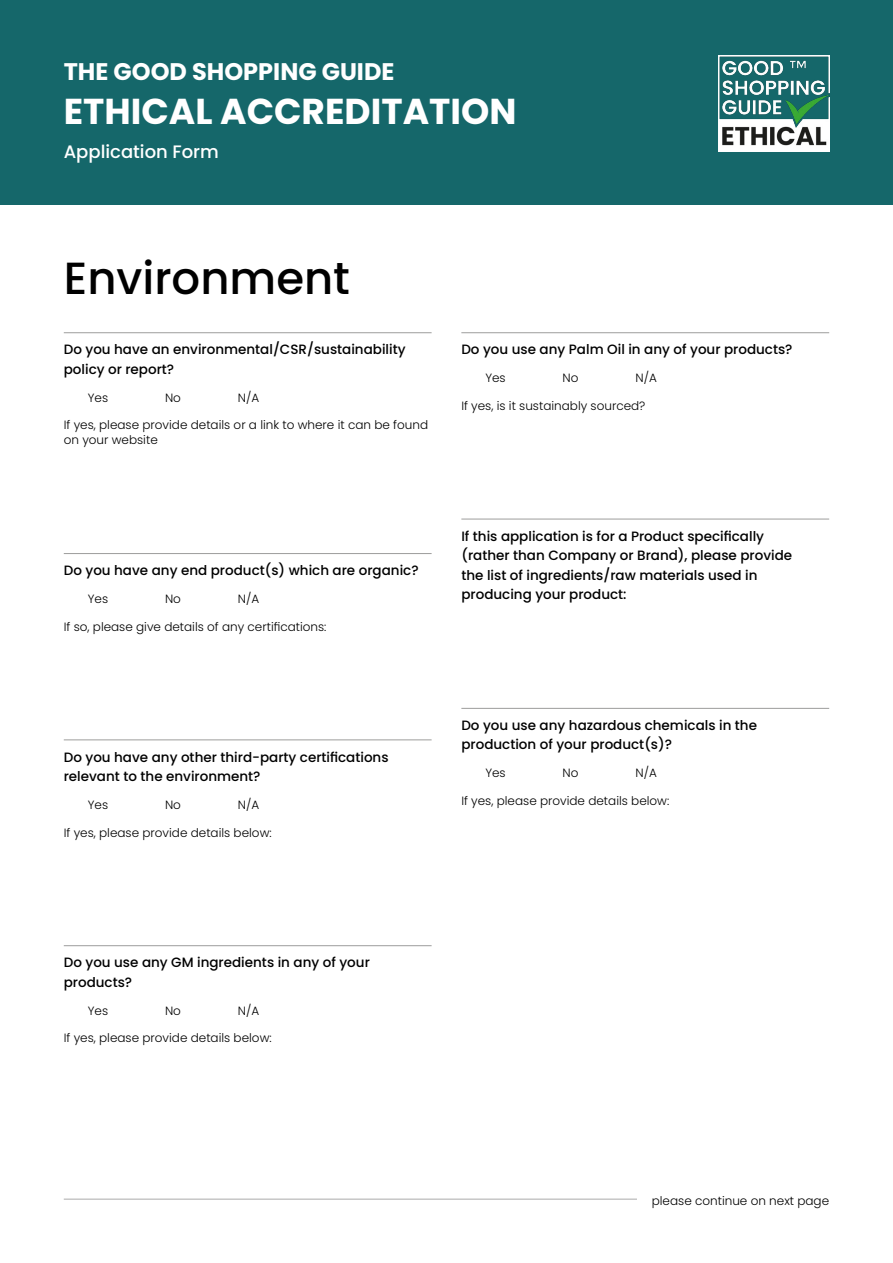
<style>
.page{position:relative;width:893px;height:1263px;background:#fff}
.page>*{position:absolute;margin:0;border:0;box-sizing:border-box;transform-origin:0 0}
.t1{font:500 45px "Poppins";color:#000}
.t2{font:700 36px "Poppins";color:#fff}
.t3{font:700 24px "Poppins";color:#fff}
.t4{font:500 18px "Poppins";color:#fff}
.t5{font:500 13.5px/19.5px "Poppins";color:#000}
.t6{font:300 12px/15px "Poppins";color:#000}
</style>
<div class="page">
<hr style="left:64px;top:332px;width:368px;height:1px;background:#9d9d9c">
<hr style="left:64px;top:553px;width:368px;height:1px;background:#9d9d9c">
<hr style="left:64px;top:739px;width:368px;height:1px;background:#9d9d9c">
<hr style="left:64px;top:945px;width:368px;height:1px;background:#9d9d9c">
<hr style="left:461px;top:332px;width:368px;height:1px;background:#9d9d9c">
<hr style="left:461px;top:519px;width:368px;height:1px;background:#9d9d9c">
<hr style="left:461px;top:708px;width:368px;height:1px;background:#9d9d9c">
<div style="left:0;top:0;width:893px;height:204px;background:#15676a"></div>
<img style="left:718px;top:55px;width:111px;height:96px">
<hr style="left:64px;top:1198px;width:573px;height:2px;background:#c6c6c6">
<h3 class="t3" style="left:64px;top:58px;width:332px">THE GOOD SHOPPING GUIDE</h3>
<h2 class="t2" style="left:64px;top:90px;width:454px">ETHICAL ACCREDITATION</h2>
<h3 class="t4" style="left:64px;top:141px;width:157px">Application Form</h3>
<h1 class="t1" style="left:64px;top:252px;width:288px">Environment</h1>
<p class="t5" style="left:64px;top:340px;width:343px">Do you have an environmental/CSR/sustainability policy or report?</p>
<p class="t6" style="left:88px;top:390px;width:22px">Yes</p>
<p class="t6" style="left:165px;top:390px;width:17px">No</p>
<p class="t6" style="left:238px;top:390px;width:23px">N/A</p>
<p class="t6" style="left:64px;top:418px;width:366px">If yes, please provide details or a link to where it can be found on your website</p>
<p class="t5" style="left:64px;top:561px;width:356px">Do you have any end product(s) which are organic?</p>
<p class="t6" style="left:88px;top:591px;width:22px">Yes</p>
<p class="t6" style="left:165px;top:591px;width:17px">No</p>
<p class="t6" style="left:238px;top:591px;width:23px">N/A</p>
<p class="t6" style="left:64px;top:619px;width:264px">If so, please give details of any certifications:</p>
<p class="t5" style="left:64px;top:747px;width:326px">Do you have any other third-party certifications relevant to the environment?</p>
<p class="t6" style="left:88px;top:797px;width:22px">Yes</p>
<p class="t6" style="left:165px;top:797px;width:17px">No</p>
<p class="t6" style="left:238px;top:797px;width:23px">N/A</p>
<p class="t6" style="left:64px;top:825px;width:209px">If yes, please provide details below:</p>
<p class="t5" style="left:461px;top:340px;width:333px">Do you use any Palm Oil in any of your products?</p>
<p class="t6" style="left:485px;top:370px;width:22px">Yes</p>
<p class="t6" style="left:563px;top:370px;width:17px">No</p>
<p class="t6" style="left:635px;top:370px;width:23px">N/A</p>
<p class="t6" style="left:461px;top:398px;width:186px">If yes, is it sustainably sourced?</p>
<p class="t5" style="left:461px;top:526px;width:332px">If this application is for a Product specifically (rather than Company or Brand), please provide the list of ingredients/raw materials used in producing your product:</p>
<p class="t5" style="left:461px;top:715px;width:297px">Do you use any hazardous chemicals in the production of your product(s)?</p>
<p class="t6" style="left:485px;top:766px;width:22px">Yes</p>
<p class="t6" style="left:563px;top:766px;width:17px">No</p>
<p class="t6" style="left:635px;top:766px;width:23px">N/A</p>
<p class="t6" style="left:461px;top:793px;width:209px">If yes, please provide details below:</p>
<p class="t5" style="left:64px;top:953px;width:308px">Do you use any GM ingredients in any of your products?</p>
<p class="t6" style="left:88px;top:1003px;width:22px">Yes</p>
<p class="t6" style="left:165px;top:1003px;width:17px">No</p>
<p class="t6" style="left:238px;top:1003px;width:23px">N/A</p>
<p class="t6" style="left:64px;top:1031px;width:209px">If yes, please provide details below:</p>
<p class="t6" style="left:652px;top:1193px;width:179px">please continue on next page</p>
</div>
